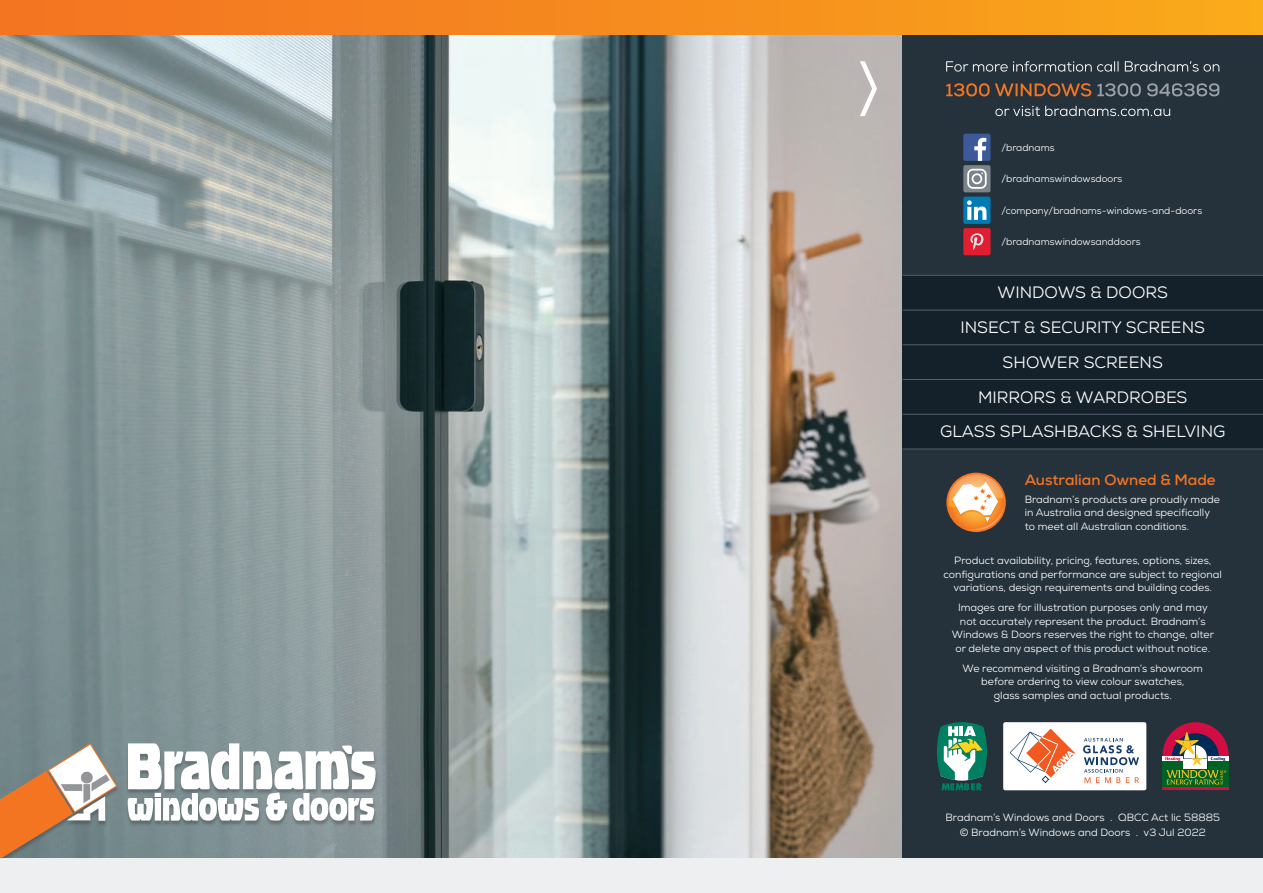
<style>
.page{position:relative;width:1263px;height:893px;background:#fff}
.page>*{position:absolute;margin:0;border:0;box-sizing:border-box;transform-origin:0 0}
.t1{font:16.5px/34.8px "Nexa";color:#fff;text-align:center}
.t2{font:700 15px "Nexa";color:#f47521}
.t3{font:10.5px/13.5px "Nexa";color:#fff;text-align:center}
.t4{font:9.75px "Nexa";color:#fff}
</style>
<div class="page">
<img style="left:0;top:34px;width:902px;height:825px">
<div style="left:0;top:743px;width:379px;height:138px;background:#231f20;opacity:.3"></div>
<svg style="left:128px;top:743px;width:248px;height:78px"></svg>
<svg style="left:0;top:743px;width:117px;height:116px;background:#ae947e"></svg>
<div style="left:902px;top:34px;width:361px;height:825px;background:#25323c"></div>
<svg style="left:860px;top:61px;width:17px;height:55px"></svg>
<div style="left:902px;top:275px;width:361px;height:174px;background:#14202a"></div>
<hr style="left:902px;top:310px;width:361px;height:1px;background:#555f69">
<hr style="left:902px;top:275px;width:361px;height:1px;background:#555f69">
<hr style="left:902px;top:344px;width:361px;height:1px;background:#555f69">
<hr style="left:902px;top:379px;width:361px;height:1px;background:#555f69">
<hr style="left:902px;top:414px;width:361px;height:1px;background:#555f69">
<hr style="left:902px;top:449px;width:361px;height:1px;background:#555f69">
<svg style="left:995px;top:106px;width:175px;height:10px"></svg>
<svg style="left:1097px;top:83px;width:122px;height:14px"></svg>
<svg style="left:946px;top:83px;width:145px;height:14px"></svg>
<svg style="left:946px;top:61px;width:273px;height:11px"></svg>
<div style="left:963px;top:197px;width:27px;height:27px;background:#007bb6;border-radius:2px"></div>
<svg style="left:967px;top:200px;width:19px;height:20px"></svg>
<div style="left:963px;top:134px;width:27px;height:27px;background:#3c5a99;border-radius:2px"></div>
<svg style="left:974px;top:138px;width:12px;height:23px"></svg>
<div style="left:963px;top:165px;width:27px;height:27px;background:#7a828a;border-radius:2px"></div>
<svg style="left:967px;top:169px;width:20px;height:20px"></svg>
<div style="left:963px;top:228px;width:27px;height:27px;background:#e01e30;border-radius:2px"></div>
<svg style="left:970px;top:233px;width:13px;height:17px"></svg>
<svg style="left:946px;top:473px;width:60px;height:59px"></svg>
<svg style="left:948px;top:474px;width:56px;height:56px;background:#daa678"></svg>
<svg style="left:937px;top:722px;width:50px;height:68px"></svg>
<div style="left:1162px;top:762px;width:66px;height:26px;background:#006224"></div>
<hr style="left:1162px;top:787px;width:66px;height:3px;background:#d20d44">
<svg style="left:1162px;top:722px;width:66px;height:63px"></svg>
<div style="left:1003px;top:722px;width:143px;height:68px;background:#fff;border-radius:2px"></div>
<svg style="left:1083px;top:738px;width:56px;height:45px"></svg>
<svg style="left:1010px;top:729px;width:65px;height:54px"></svg>
<div style="left:0;top:859px;width:1263px;height:34px;background:#edeff1"></div>
<div style="left:0;top:0;width:1263px;height:34px;background:linear-gradient(to right,#f37122,#f9a81b)"></div>
<p class="t4" style="left:1001px;top:141px;width:55px">/bradnams</p>
<p class="t4" style="left:1001px;top:173px;width:122px">/bradnamswindowsdoors</p>
<p class="t4" style="left:1001px;top:204px;width:202px">/company/bradnams-windows-and-doors</p>
<p class="t4" style="left:1001px;top:236px;width:141px">/bradnamswindowsanddoors</p>
<h1 class="t1" style="left:940px;top:275px;width:287px">WINDOWS &amp; DOORS<br>INSECT &amp; SECURITY SCREENS<br>SHOWER SCREENS<br>MIRRORS &amp; WARDROBES<br>GLASS SPLASHBACKS &amp; SHELVING</h1>
<h2 class="t2" style="left:1025px;top:470px;width:193px">Australian Owned &amp; Made</h2>
<p class="t3" style="left:1025px;top:493px;width:197px;text-align:left">Bradnam’s products are proudly made in Australia and designed specifically to meet all Australian conditions.</p>
<p class="t3" style="left:943px;top:554px;width:280px">Product availability, pricing, features, options, sizes, configurations and performance are subject to regional variations, design requirements and building codes.</p>
<p class="t3" style="left:952px;top:601px;width:264px">Images are for illustration purposes only and may not accurately represent the product. Bradnam’s Windows &amp; Doors reserves the right to change, alter or delete any aspect of this product without notice.</p>
<p class="t3" style="left:962px;top:661px;width:242px">We recommend visiting a Bradnam’s showroom before ordering to view colour swatches,<br>glass samples and actual products.</p>
<p class="t3" style="left:945px;top:810px;width:276px;line-height:15px">Bradnam’s Windows and Doors . QBCC Act lic 58885 © Bradnam’s Windows and Doors . v3 Jul 2022</p>
</div>
